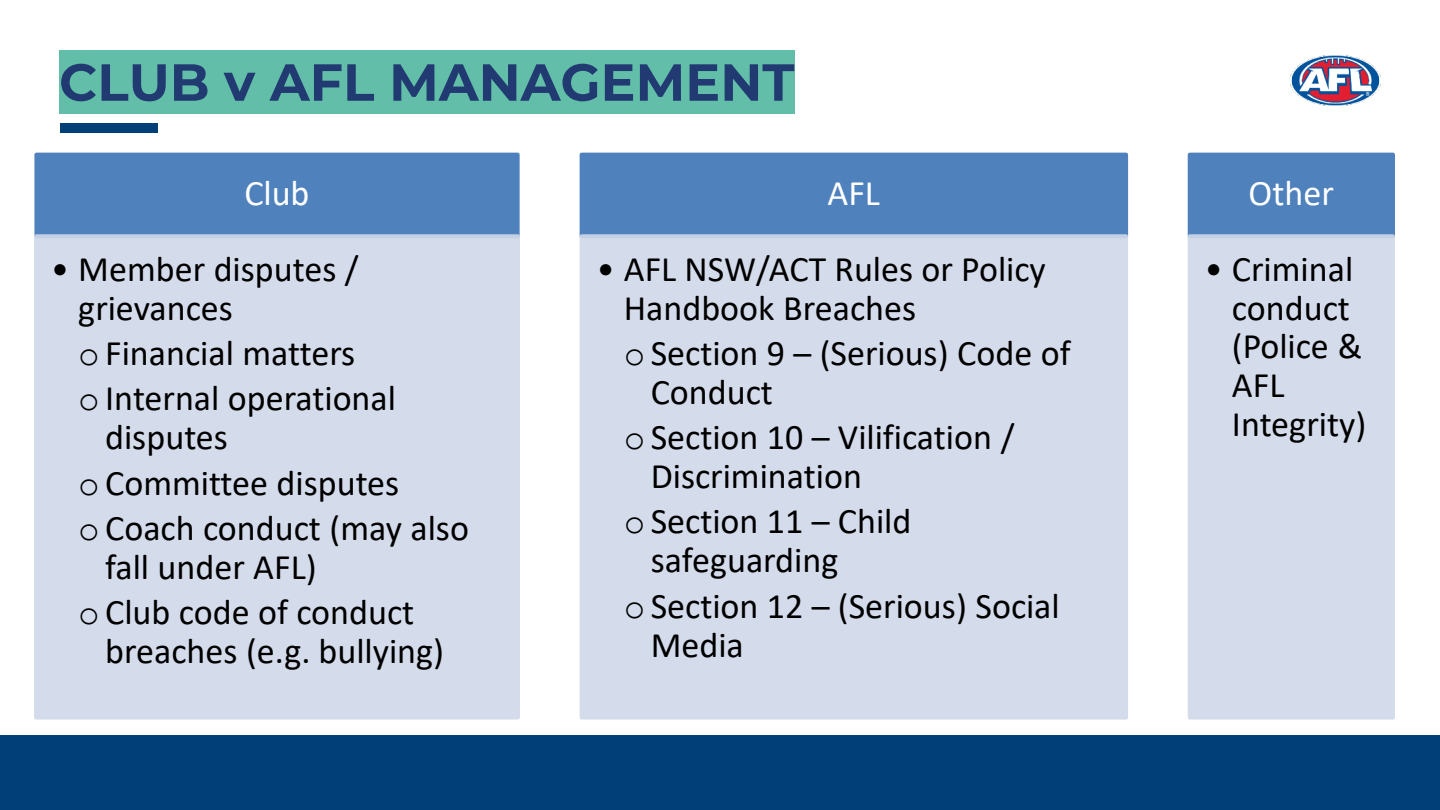
<style>
.page{position:relative;width:1440px;height:810px;background:#fff}
.page>*{position:absolute;margin:0;border:0;box-sizing:border-box;transform-origin:0 0}
.t1{font:700 52px "Montserrat";color:#213b72}
.t2{font:36px/38.8px "Calibri";color:#000}
.t3{font:36px "Calibri";color:#fff}
.s1{font-family:"Courier New"}
</style>
<div class="page">
<div style="left:0;top:735px;width:1440px;height:75px;background:#003f77"></div>
<img style="left:1290px;top:56px;width:91px;height:49px">
<div style="left:60px;top:123px;width:98px;height:10px;background:#003f77"></div>
<div style="left:59px;top:50px;width:735px;height:64px;background:#62bea8"></div>
<div style="left:34px;top:153px;width:486px;height:85px;background:#4f81bd"></div>
<div style="left:34px;top:234px;width:486px;height:486px;background:#d0d8e8;border:4px solid #d0d8e8"></div>
<div style="left:580px;top:153px;width:548px;height:85px;background:#4f81bd"></div>
<div style="left:580px;top:234px;width:548px;height:486px;background:#d0d8e8;border:4px solid #d0d8e8"></div>
<div style="left:1188px;top:153px;width:207px;height:85px;background:#4f81bd"></div>
<div style="left:1188px;top:234px;width:207px;height:486px;background:#d0d8e8;border:4px solid #d0d8e8"></div>
<h2 class="t1" style="left:59px;top:45px;width:737px">CLUB v AFL MANAGEMENT</h2>
<p class="t3" style="left:244px;top:168px;width:67px">Club</p>
<p class="t3" style="left:827px;top:168px;width:54px">AFL</p>
<p class="t3" style="left:1249px;top:168px;width:87px">Other</p>
<p class="t2" style="left:78px;top:248px;width:282px;text-indent:-27px">• Member disputes / grievances</p>
<p class="t2" style="left:78px;top:333px;width:278px"><span class="s1">o</span>Financial matters</p>
<p class="t2" style="left:105px;top:378px;width:292px;text-indent:-27px"><span class="s1">o</span>Internal operational disputes</p>
<p class="t2" style="left:78px;top:462px;width:323px"><span class="s1">o</span>Committee disputes</p>
<p class="t2" style="left:105px;top:508px;width:365px;text-indent:-27px"><span class="s1">o</span>Coach conduct (may also fall under AFL)</p>
<p class="t2" style="left:105px;top:592px;width:340px;text-indent:-27px"><span class="s1">o</span>Club code of conduct breaches (e.g. bullying)</p>
<p class="t2" style="left:624px;top:248px;width:423px;text-indent:-27px">• AFL NSW/ACT Rules or Policy<br>Handbook Breaches</p>
<p class="t2" style="left:651px;top:333px;width:421px;text-indent:-27px"><span class="s1">o</span>Section 9 – (Serious) Code of<br>Conduct</p>
<p class="t2" style="left:651px;top:417px;width:366px;text-indent:-27px"><span class="s1">o</span>Section 10 – Vilification /<br>Discrimination</p>
<p class="t2" style="left:651px;top:501px;width:262px;text-indent:-27px"><span class="s1">o</span>Section 11 – Child safeguarding</p>
<p class="t2" style="left:651px;top:585px;width:411px;text-indent:-27px"><span class="s1">o</span>Section 12 – (Serious) Social<br>Media</p>
<p class="t2" style="left:1232px;top:248px;width:136px;text-indent:-27px">• Criminal conduct (Police &amp;<br>AFL<br>Integrity)</p>
</div>
